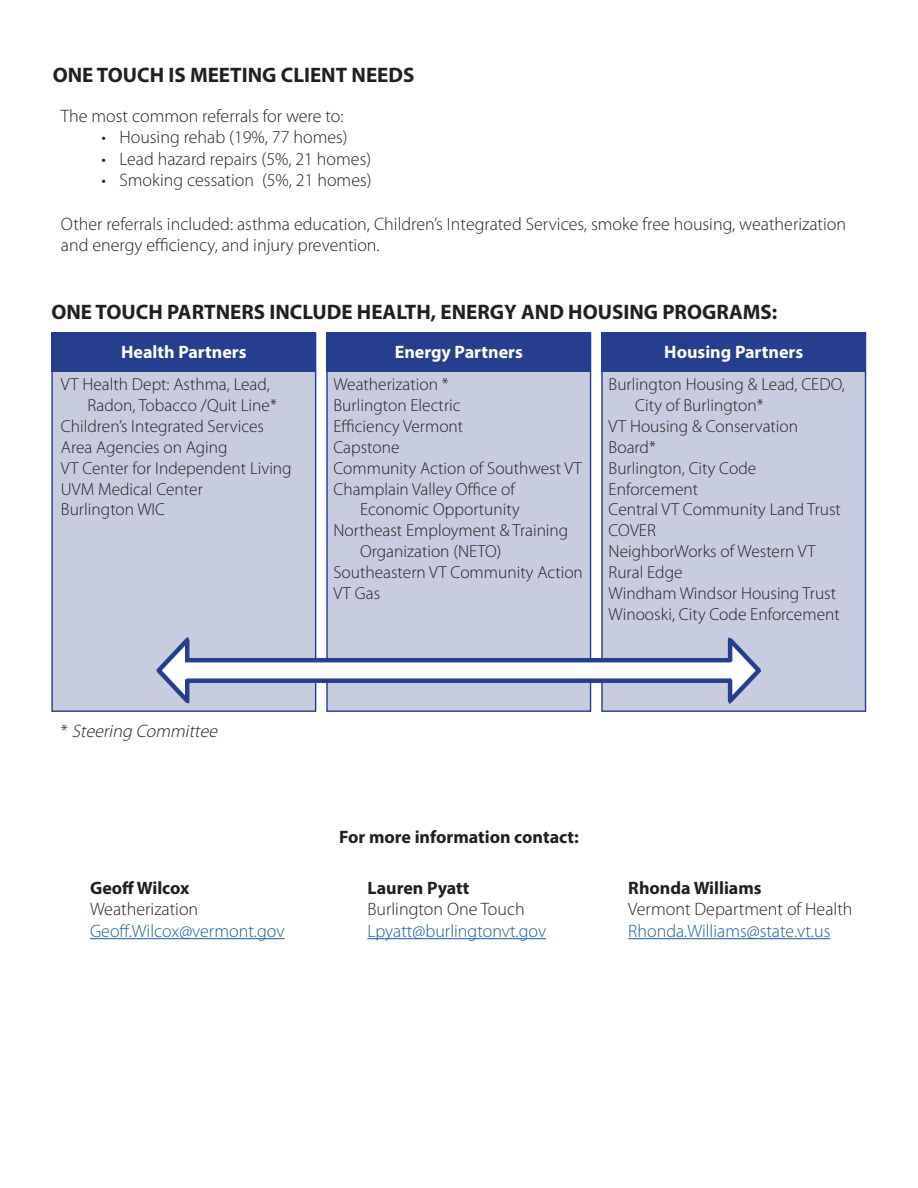
<style>
.page{position:relative;width:918px;height:1188px;background:#fff}
.page>*{position:absolute;margin:0;border:0;box-sizing:border-box;transform-origin:0 0}
.t1{font:700 21px "Myriad Pro";color:#231f20}
.t2{font:300 18px/21.6px "Myriad Pro";color:#231f20}
.t3{font:300 18px "Myriad Pro";color:#175d9e}
.t4{font:700 18px "Myriad Pro";color:#231f20}
.t5{font:700 18px "Myriad Pro";color:#fff}
.t6{font:italic 300 18px "Myriad Pro";color:#231f20}
.t7{font:300 17.4px/20.9px "Myriad Pro";color:#231f20}
.s1{font-style:normal}
</style>
<div class="page">
<div style="left:51px;top:333px;width:265px;height:379px;background:#c7cce0;border:1px solid #253f8e"></div>
<div style="left:326px;top:333px;width:265px;height:379px;background:#c7cce0;border:1px solid #253f8e"></div>
<div style="left:601px;top:333px;width:265px;height:379px;background:#c7cce0;border:1px solid #253f8e"></div>
<div style="left:51px;top:333px;width:265px;height:39px;background:#253f8e"></div>
<div style="left:326px;top:333px;width:265px;height:39px;background:#253f8e"></div>
<div style="left:601px;top:333px;width:265px;height:39px;background:#253f8e"></div>
<svg style="left:156px;top:634px;width:606px;height:73px"></svg>
<hr style="left:90px;top:938px;width:194px;height:1px;background:#175d9e">
<hr style="left:628px;top:938px;width:202px;height:1px;background:#175d9e">
<hr style="left:367px;top:938px;width:46px;height:1px;background:#175d9e">
<hr style="left:413px;top:938px;width:133px;height:1px;background:#175d9e">
<p class="t1" style="left:53px;top:62px;width:363px">ONE TOUCH IS MEETING CLIENT NEEDS</p>
<p class="t2" style="left:61px;top:105px;width:284px">The most common referrals for were to:</p>
<p class="t2" style="left:101px;top:126px;width:248px">• Housing rehab (19%, 77 homes)</p>
<p class="t2" style="left:101px;top:148px;width:271px">• Lead hazard repairs (5%, 21 homes)</p>
<p class="t2" style="left:101px;top:169px;width:272px">• Smoking cessation (5%, 21 homes)</p>
<p class="t2" style="left:61px;top:213px;width:787px">Other referrals included: asthma education, Children’s Integrated Services, smoke free housing, weatherization and energy efficiency, and injury prevention.</p>
<p class="t1" style="left:51px;top:298px;width:728px">ONE TOUCH PARTNERS INCLUDE HEALTH, ENERGY AND HOUSING PROGRAMS:</p>
<p class="t5" style="left:121px;top:340px;width:127px">Health Partners</p>
<p class="t5" style="left:395px;top:340px;width:130px">Energy Partners</p>
<p class="t5" style="left:664px;top:340px;width:140px">Housing Partners</p>
<p class="t7" style="left:88px;top:374px;width:191px;text-indent:-27px">VT Health Dept: Asthma, Lead,<br>Radon, Tobacco /Quit Line*</p>
<p class="t7" style="left:61px;top:416px;width:205px">Children’s Integrated Services</p>
<p class="t7" style="left:61px;top:436px;width:168px">Area Agencies on Aging</p>
<p class="t7" style="left:61px;top:457px;width:232px">VT Center for Independent Living</p>
<p class="t7" style="left:61px;top:478px;width:143px">UVM Medical Center</p>
<p class="t7" style="left:61px;top:499px;width:106px">Burlington WIC</p>
<p class="t7" style="left:333px;top:374px;width:117px">Weatherization *</p>
<p class="t7" style="left:333px;top:395px;width:129px">Burlington Electric</p>
<p class="t7" style="left:333px;top:416px;width:131px">Efficiency Vermont</p>
<p class="t7" style="left:333px;top:436px;width:68px">Capstone</p>
<p class="t7" style="left:333px;top:457px;width:250px">Community Action of Southwest VT</p>
<p class="t7" style="left:333px;top:478px;width:188px;text-align:right">Champlain Valley Office of<br>Economic Opportunity</p>
<p class="t7" style="left:360px;top:520px;width:210px;text-indent:-27px">Northeast Employment &amp; Training<br>Organization (NETO)</p>
<p class="t7" style="left:333px;top:562px;width:251px">Southeastern VT Community Action</p>
<p class="t7" style="left:333px;top:583px;width:48px">VT Gas</p>
<p class="t7" style="left:635px;top:374px;width:211px;text-indent:-27px">Burlington Housing &amp; Lead, CEDO,<br>City of Burlington*</p>
<p class="t7" style="left:609px;top:416px;width:191px">VT Housing &amp; Conservation<br>Board*</p>
<p class="t7" style="left:609px;top:457px;width:149px">Burlington, City Code<br>Enforcement</p>
<p class="t7" style="left:609px;top:499px;width:234px">Central VT Community Land Trust</p>
<p class="t7" style="left:609px;top:520px;width:49px">COVER</p>
<p class="t7" style="left:609px;top:541px;width:208px">NeighborWorks of Western VT</p>
<p class="t7" style="left:609px;top:562px;width:75px">Rural Edge</p>
<p class="t7" style="left:609px;top:583px;width:229px">Windham Windsor Housing Trust</p>
<p class="t7" style="left:609px;top:603px;width:233px">Winooski, City Code Enforcement</p>
<p class="t6" style="left:61px;top:720px;width:162px"><span class="s1">*</span> Steering Committee</p>
<p class="t4" style="left:90px;top:876px;width:101px">Geoff Wilcox</p>
<p class="t2" style="left:90px;top:898px;width:110px">Weatherization</p>
<p class="t3" style="left:90px;top:920px;width:196px">Geoff.Wilcox@vermont.gov</p>
<p class="t4" style="left:339px;top:825px;width:241px">For more information contact:</p>
<p class="t4" style="left:367px;top:876px;width:104px">Lauren Pyatt</p>
<p class="t2" style="left:367px;top:898px;width:159px">Burlington One Touch</p>
<p class="t3" style="left:367px;top:920px;width:180px">Lpyatt@burlingtonvt.gov</p>
<p class="t4" style="left:628px;top:876px;width:135px">Rhonda Williams</p>
<p class="t2" style="left:628px;top:898px;width:226px">Vermont Department of Health</p>
<p class="t3" style="left:628px;top:920px;width:204px">Rhonda.Williams@state.vt.us</p>
</div>
